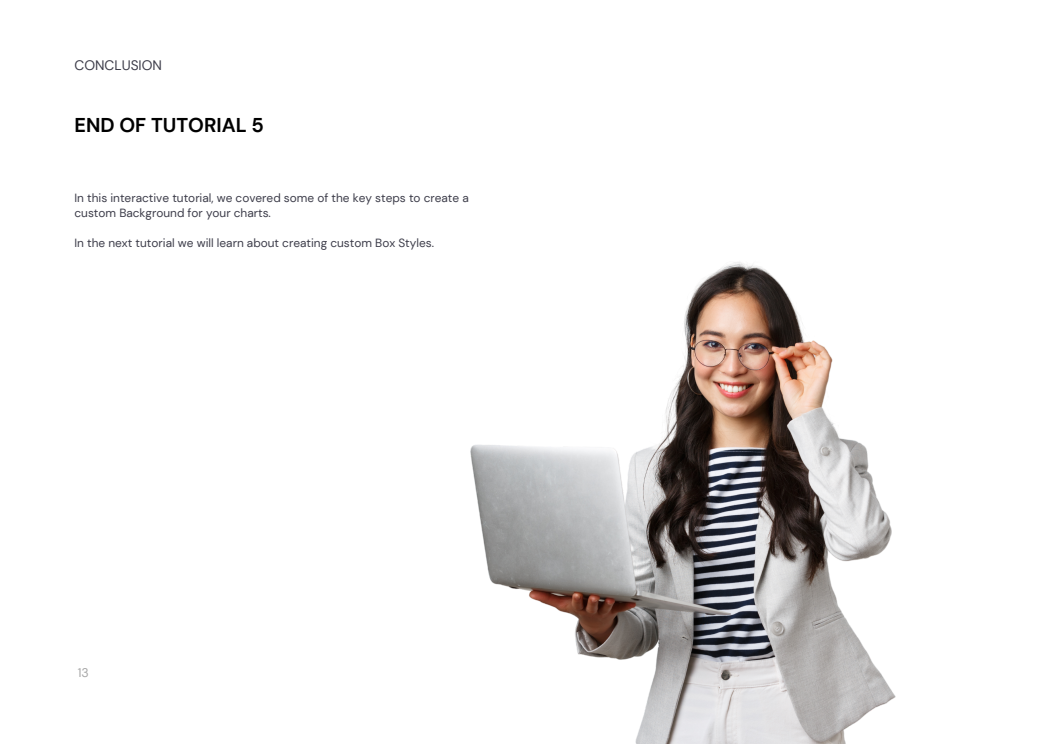
<style>
.page{position:relative;width:1053px;height:744px;background:#fff}
.page>*{position:absolute;margin:0;border:0;box-sizing:border-box;transform-origin:0 0}
.t1{font:700 20px "DM Sans";color:#000}
.t2{font:13.72px "DM Sans";color:#3d3d4a}
.t3{font:12.48px "DM Sans";color:#a6a6a6}
.t4{font:11.84px/15px "DM Sans";color:#3d3d4a}
</style>
<div class="page">
<img style="left:470px;top:262px;width:426px;height:482px">
<p class="t2" style="left:74px;top:56px;width:89px">CONCLUSION</p>
<h1 class="t1" style="left:74px;top:112px;width:191px">END OF TUTORIAL 5</h1>
<p class="t4" style="left:74px;top:190px;width:396px">In this interactive tutorial, we covered some of the key steps to create a custom Background for your charts.</p>
<p class="t4" style="left:74px;top:235px;width:361px">In the next tutorial we will learn about creating custom Box Styles.</p>
<p class="t3" style="left:78px;top:664px;width:13px">13</p>
</div>
